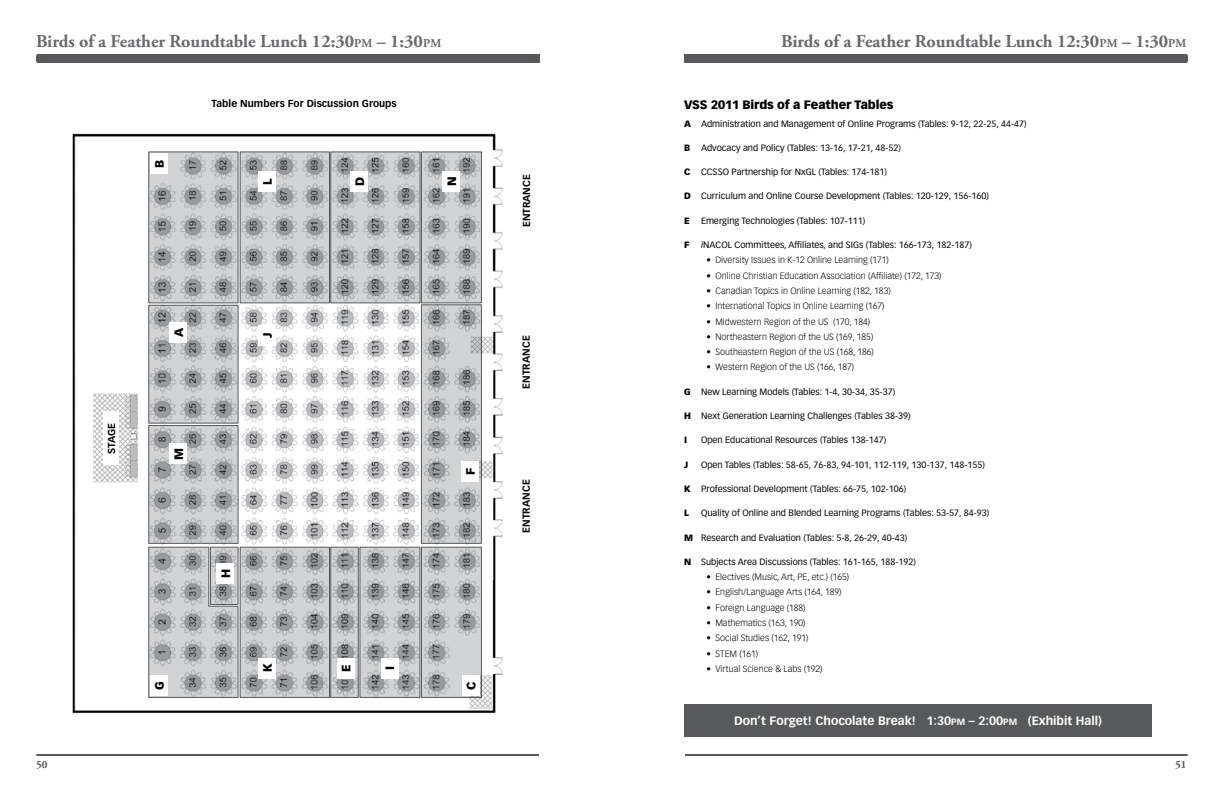
<style>
.page{position:relative;width:1224px;height:792px;background:#fff}
.page>*{position:absolute;margin:0;border:0;box-sizing:border-box;transform-origin:0 0}
.t1{font:700 18px "Adobe Garamond Pro";color:#696a6d}
.t2{font:700 12px "Vectora LH";color:#fff}
.t3{font:900 12px "Vectora LH";letter-spacing:-.01em;color:#000}
.t4{font:700 11px "Adobe Garamond Pro";color:#58595b}
.t5{font:700 10px "Vectora LH";color:#000}
.t6{font:9px "Vectora LH";color:#000}
.t7{font:300 9px "Vectora LH";color:#000}
.t8{font:900 9px "Vectora LH";color:#000}
.s1{font-size:12px}
.s2{font-weight:900}
.s3{font-style:italic}
.s4{font-size:9px}
</style>
<div class="page">
<div style="left:684px;top:54px;width:504px;height:9px;background:#58595b"></div>
<hr style="left:769px;top:754px;width:418px;height:2px;background:#58595b">
<hr style="left:685px;top:754px;width:418px;height:2px;background:#58595b">
<div style="left:36px;top:54px;width:504px;height:9px;background:#58595b"></div>
<hr style="left:37px;top:754px;width:418px;height:2px;background:#58595b">
<hr style="left:121px;top:754px;width:418px;height:2px;background:#58595b">
<div style="left:684px;top:704px;width:468px;height:32px;background:#58595b"></div>
<img style="left:72px;top:133px;width:431px;height:581px">
<div style="left:104px;top:412px;width:15px;height:53px;background:#fff"></div>
<svg style="left:148px;top:305px;width:90px;height:118px;background:#b5b7b9"></svg>
<svg style="left:148px;top:425px;width:90px;height:119px;background:#b5b7b8"></svg>
<svg style="left:240px;top:547px;width:90px;height:151px;background:#b4b6b8"></svg>
<svg style="left:330px;top:547px;width:29px;height:151px;background:#aeb0b1"></svg>
<svg style="left:360px;top:547px;width:60px;height:151px;background:#b4b6b8"></svg>
<svg style="left:421px;top:547px;width:61px;height:151px;background:#b7b9bb"></svg>
<svg style="left:240px;top:152px;width:90px;height:151px;background:#b5b7b9"></svg>
<svg style="left:148px;top:547px;width:91px;height:151px;background:#b5b7b9"></svg>
<svg style="left:330px;top:152px;width:90px;height:151px;background:#b4b6b8"></svg>
<svg style="left:421px;top:305px;width:61px;height:239px;background:#b5b7b9"></svg>
<svg style="left:421px;top:152px;width:61px;height:151px;background:#b3b5b7"></svg>
<svg style="left:148px;top:152px;width:90px;height:151px;background:#b8babb"></svg>
<div style="left:150px;top:675px;width:18px;height:21px;background:#fff"></div>
<div style="left:170px;top:444px;width:17px;height:20px;background:#fff"></div>
<div style="left:170px;top:323px;width:17px;height:20px;background:#fff"></div>
<div style="left:150px;top:153px;width:18px;height:21px;background:#fff"></div>
<div style="left:258px;top:171px;width:18px;height:21px;background:#fff"></div>
<div style="left:351px;top:171px;width:17px;height:21px;background:#fff"></div>
<div style="left:443px;top:171px;width:17px;height:21px;background:#fff"></div>
<div style="left:258px;top:325px;width:18px;height:20px;background:#fff"></div>
<div style="left:462px;top:461px;width:17px;height:21px;background:#fff"></div>
<div style="left:462px;top:675px;width:18px;height:21px;background:#fff"></div>
<div style="left:337px;top:658px;width:17px;height:20px;background:#fff"></div>
<div style="left:381px;top:658px;width:17px;height:20px;background:#fff"></div>
<div style="left:258px;top:658px;width:18px;height:20px;background:#fff"></div>
<div style="left:217px;top:564px;width:17px;height:20px;background:#fff"></div>
<h1 class="t1" style="left:36px;top:31px;width:397px">Birds of a Feather Roundtable Lunch 12:30<span class="s1">pm</span> – 1:30<span class="s1">pm</span></h1>
<h1 class="t1" style="left:781px;top:31px;width:397px">Birds of a Feather Roundtable Lunch 12:30<span class="s1">pm</span> – 1:30<span class="s1">pm</span></h1>
<h2 class="t3" style="left:152px;top:168px;width:10px;rotate:-90deg">B</h2>
<p class="t5" style="left:212px;top:97px;width:187px">Table Numbers For Discussion Groups</p>
<h2 class="t3" style="left:260px;top:185px;width:8px;rotate:-90deg">L</h2>
<h2 class="t3" style="left:352px;top:186px;width:11px;rotate:-90deg">D</h2>
<h2 class="t3" style="left:444px;top:186px;width:11px;rotate:-90deg">N</h2>
<p class="t5" style="left:106px;top:454px;width:32px;rotate:-90deg">stage</p>
<h2 class="t3" style="left:171px;top:337px;width:11px;rotate:-90deg">A</h2>
<h2 class="t3" style="left:171px;top:460px;width:13px;rotate:-90deg">M</h2>
<h2 class="t3" style="left:260px;top:338px;width:7px;rotate:-90deg">J</h2>
<h2 class="t3" style="left:152px;top:690px;width:10px;rotate:-90deg">G</h2>
<h2 class="t3" style="left:218px;top:578px;width:11px;rotate:-90deg">H</h2>
<h2 class="t3" style="left:260px;top:672px;width:10px;rotate:-90deg">K</h2>
<h2 class="t3" style="left:339px;top:672px;width:9px;rotate:-90deg">E</h2>
<h2 class="t3" style="left:383px;top:670px;width:4px;rotate:-90deg">I</h2>
<h2 class="t3" style="left:463px;top:475px;width:9px;rotate:-90deg">F</h2>
<h2 class="t3" style="left:464px;top:690px;width:9px;rotate:-90deg">C</h2>
<p class="t5" style="left:520px;top:227px;width:53px;rotate:-90deg">entrance</p>
<p class="t5" style="left:520px;top:389px;width:53px;rotate:-90deg">entrance</p>
<p class="t5" style="left:520px;top:533px;width:53px;rotate:-90deg">entrance</p>
<h2 class="t3" style="left:684px;top:97px;width:211px">VSS 2011 Birds of a Feather Tables</h2>
<p class="t6" style="left:684px;top:118px;width:344px"><span class="s2">A</span> Administration and Management of Online Programs (Tables: 9-12, 22-25, 44-47)</p>
<p class="t6" style="left:684px;top:142px;width:218px"><span class="s2">B</span> Advocacy and Policy (Tables: 13-16, 17-21, 48-52)</p>
<p class="t6" style="left:684px;top:167px;width:204px"><span class="s2">C</span> CCSSO Partnership for NxGL (Tables: 174-181)</p>
<p class="t6" style="left:684px;top:191px;width:306px"><span class="s2">D</span> Curriculum and Online Course Development (Tables: 120-129, 156-160)</p>
<p class="t8" style="left:684px;top:215px;width:7px">E</p>
<p class="t6" style="left:701px;top:215px;width:166px">Emerging Technologies (Tables: 107-111)</p>
<p class="t8" style="left:684px;top:239px;width:7px">F</p>
<p class="t6" style="left:701px;top:240px;width:272px"><span class="s3">i</span>NACOL Committees, Affiliates, and SIGs (Tables: 166-173, 182-187)</p>
<p class="t7" style="left:706px;top:255px;width:184px">• Diversity Issues in K-12 Online Learning (171)</p>
<p class="t7" style="left:706px;top:270px;width:237px">• Online Christian Education Association (Affiliate) (172, 173)</p>
<p class="t7" style="left:706px;top:286px;width:186px">• Canadian Topics in Online Learning (182, 183)</p>
<p class="t7" style="left:706px;top:301px;width:180px">• International Topics in Online Learning (167)</p>
<p class="t7" style="left:706px;top:316px;width:165px">• Midwestern Region of the US (170, 184)</p>
<p class="t7" style="left:706px;top:331px;width:168px">• Northeastern Region of the US (169, 185)</p>
<p class="t7" style="left:706px;top:347px;width:169px">• Southeastern Region of the US (168, 186)</p>
<p class="t7" style="left:706px;top:362px;width:149px">• Western Region of the US (166, 187)</p>
<p class="t6" style="left:684px;top:386px;width:213px"><span class="s2">G</span> New Learning Models (Tables: 1-4, 30-34, 35-37)</p>
<p class="t6" style="left:684px;top:411px;width:228px"><span class="s2">H</span> Next Generation Learning Challenges (Tables 38-39)</p>
<p class="t8" style="left:684px;top:435px;width:3px">I</p>
<p class="t6" style="left:701px;top:435px;width:187px">Open Educational Resources (Tables 138-147)</p>
<p class="t8" style="left:684px;top:459px;width:6px">J</p>
<p class="t6" style="left:701px;top:459px;width:285px">Open Tables (Tables: 58-65, 76-83, 94-101, 112-119, 130-137, 148-155)</p>
<p class="t6" style="left:684px;top:483px;width:224px"><span class="s2">K</span> Professional Development (Tables: 66-75, 102-106)</p>
<p class="t8" style="left:684px;top:507px;width:6px">L</p>
<p class="t6" style="left:701px;top:508px;width:290px">Quality of Online and Blended Learning Programs (Tables: 53-57, 84-93)</p>
<p class="t6" style="left:684px;top:532px;width:225px"><span class="s2">M</span> Research and Evaluation (Tables: 5-8, 26-29, 40-43)</p>
<p class="t6" style="left:684px;top:556px;width:233px"><span class="s2">N</span> Subjects Area Discussions (Tables: 161-165, 188-192)</p>
<p class="t7" style="left:706px;top:572px;width:144px">• Electives (Music, Art, PE, etc.) (165)</p>
<p class="t7" style="left:706px;top:587px;width:137px">• English/Language Arts (164, 189)</p>
<p class="t7" style="left:706px;top:602px;width:101px">• Foreign Language (188)</p>
<p class="t7" style="left:706px;top:618px;width:101px">• Mathematics (163, 190)</p>
<p class="t7" style="left:706px;top:633px;width:104px">• Social Studies (162, 191)</p>
<p class="t7" style="left:706px;top:648px;width:53px">• STEM (161)</p>
<p class="t7" style="left:706px;top:664px;width:118px">• Virtual Science &amp; Labs (192)</p>
<h2 class="t2" style="left:734px;top:713px;width:369px">Don’t Forget! Chocolate Break! 1:30<span class="s4">PM</span> – 2:00<span class="s4">PM</span> (Exhibit Hall)</h2>
<p class="t4" style="left:36px;top:758px;width:13px">50</p>
<p class="t4" style="left:1175px;top:758px;width:13px">51</p>
</div>
